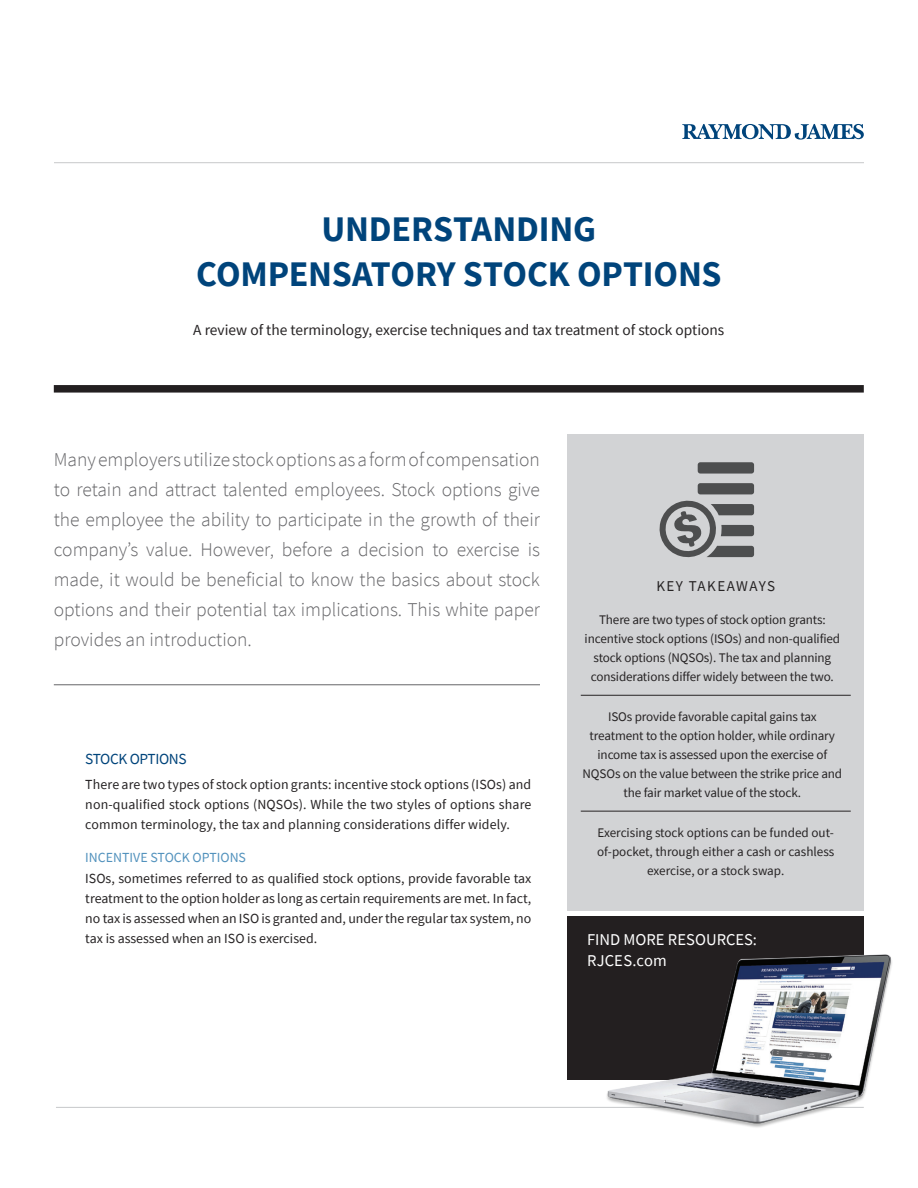
<style>
.page{position:relative;width:918px;height:1188px;background:#fff}
.page>*{position:absolute;margin:0;border:0;box-sizing:border-box;transform-origin:0 0}
.t1{font:700 36px/45px "Source Sans Pro";letter-spacing:-.005em;color:#00447b;text-align:center}
.Body_Copy{font:300 19.5px/30px "Source Sans Pro";color:#656568;text-align:justify}
.Secondary_Headline{font:16.5px/21px "Source Sans Pro";letter-spacing:.005em;color:#fff}
.t2{font:15.3px "Source Sans Pro";color:#262324}
.Headline{font:15.3px "Source Sans Pro";letter-spacing:-.025em;color:#00447b}
.t3{font:15px "Source Sans Pro";letter-spacing:.095em;color:#262324}
.Body_Copy-2{font:13.8px/20.2px "Source Sans Pro";color:#262324;text-align:justify}
.Subhead_-_2nd_Tier{font:13.8px "Source Sans Pro";color:#5292bd}
.MainBody{font:13.2px/19.2px "Source Sans Pro";letter-spacing:-.01em;color:#262324;text-align:center}
</style>
<div class="page">
<div style="left:567px;top:434px;width:296px;height:477px;background:#d2d3d5"></div>
<hr style="left:56px;top:1107px;width:808px;height:1px;background:#c7c8ca">
<div style="left:54px;top:385px;width:810px;height:8px;background:#231f20"></div>
<hr style="left:581px;top:695px;width:270px;height:1px;background:#262324">
<hr style="left:581px;top:811px;width:270px;height:1px;background:#262324">
<svg style="left:682px;top:124px;width:182px;height:16px"></svg>
<div style="left:698px;top:462px;width:56px;height:12px;background:#4d4e4f;border-radius:3px"></div>
<div style="left:698px;top:483px;width:56px;height:11px;background:#4d4e4f;border-radius:3px"></div>
<svg style="left:659px;top:500px;width:95px;height:58px"></svg>
<hr style="left:54px;top:162px;width:810px;height:1px;background:#c7c8ca">
<hr style="left:54px;top:684px;width:486px;height:1px;background:#656568">
<div style="left:567px;top:916px;width:296px;height:164px;background:#231f20"></div>
<img style="left:607px;top:941px;width:285px;height:187px">
<p class="t1" style="left:196px;top:206px;width:527px">UNDERSTANDING<br>COMPENSATORY STOCK OPTIONS</p>
<p class="t2" style="left:193px;top:320px;width:533px">A review of the terminology, exercise techniques and tax treatment of stock options</p>
<p class="Body_Copy" style="left:54px;top:445px;width:488px">Many employers utilize stock options as a form of compensation to retain and attract talented employees. Stock options give the employee the ability to participate in the growth of their company’s value. However, before a decision to exercise is made, it would be beneficial to know the basics about stock options and their potential tax implications. This white paper provides an introduction.</p>
<p class="Headline" style="left:85px;top:749px;width:103px">STOCK OPTIONS</p>
<p class="Body_Copy-2" style="left:85px;top:774px;width:448px">There are two types of stock option grants: incentive stock options (ISOs) and non-qualified stock options (NQSOs). While the two styles of options share common terminology, the tax and planning considerations differ widely.</p>
<p class="Subhead_-_2nd_Tier" style="left:85px;top:849px;width:162px">INCENTIVE STOCK OPTIONS</p>
<p class="Body_Copy-2" style="left:85px;top:868px;width:448px">ISOs, sometimes referred to as qualified stock options, provide favorable tax treatment to the option holder as long as certain requirements are met. In fact, no tax is assessed when an ISO is granted and, under the regular tax system, no tax is assessed when an ISO is exercised.</p>
<p class="t3" style="left:656px;top:577px;width:120px">KEY TAKEAWAYS</p>
<p class="MainBody" style="left:585px;top:610px;width:257px">There are two types of stock option grants: incentive stock options (ISOs) and non-qualified stock options (NQSOs). The tax and planning considerations differ widely between the two.</p>
<p class="MainBody" style="left:583px;top:707px;width:261px">ISOs provide favorable capital gains tax treatment to the option holder, while ordinary income tax is assessed upon the exercise of NQSOs on the value between the strike price and the fair market value of the stock.</p>
<p class="MainBody" style="left:597px;top:823px;width:239px">Exercising stock options can be funded out&shy;of-pocket, through either a cash or cashless exercise, or a stock swap.</p>
<p class="Secondary_Headline" style="left:587px;top:929px;width:172px">FIND MORE RESOURCES:<br>RJCES.com</p>
</div>
